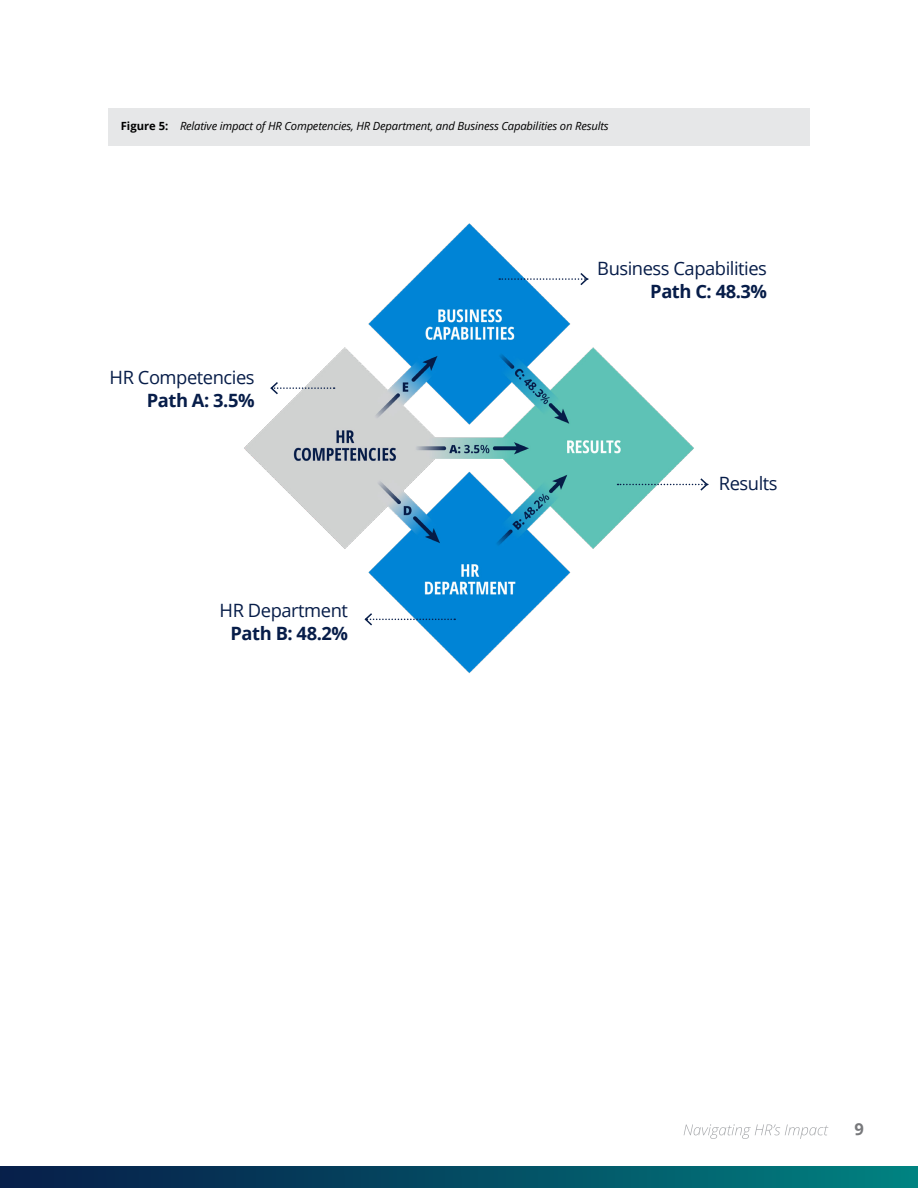
<style>
.page{position:relative;width:918px;height:1188px;background:#fff}
.page>*{position:absolute;margin:0;border:0;box-sizing:border-box;transform-origin:0 0}
.t1{font:18.3px "Open Sans";letter-spacing:-.025em;color:#071d49}
.t2{font:700 18.3px "Open Sans";letter-spacing:-.025em;color:#071d49}
.t3{font:700 16.5px "Open Sans";color:#77787b}
.t4{font:italic 11.25px "Open Sans";letter-spacing:-.015em;color:#000}
.s1{font-weight:700;font-style:normal}
</style>
<div class="page">
<svg style="left:684px;top:1124px;width:144px;height:15px"></svg>
<div style="left:0;top:1166px;width:918px;height:22px;background:linear-gradient(to right,#071a48,#01807f)"></div>
<div style="left:108px;top:108px;width:702px;height:37px;background:#e6e7e8"></div>
<img style="left:244px;top:223px;width:450px;height:451px">
<svg style="left:499px;top:271px;width:90px;height:16px"></svg>
<svg style="left:269px;top:380px;width:66px;height:16px"></svg>
<svg style="left:363px;top:612px;width:92px;height:15px"></svg>
<svg style="left:618px;top:477px;width:91px;height:15px"></svg>
<p class="t4" style="left:121px;top:118px;width:490px"><span class="s1">Figure 5:</span> Relative impact of HR Competencies, HR Department, and Business Capabilities on Results</p>
<h1 class="t1" style="left:110px;top:365px;width:146px">HR Competencies</h1>
<h1 class="t2" style="left:147px;top:387px;width:109px">Path A: 3.5%</h1>
<h1 class="t1" style="left:220px;top:598px;width:130px">HR Department</h1>
<h1 class="t2" style="left:231px;top:620px;width:119px">Path B: 48.2%</h1>
<h1 class="t1" style="left:597px;top:255px;width:171px">Business Capabilities</h1>
<h1 class="t2" style="left:650px;top:278px;width:118px">Path C: 48.3%</h1>
<h1 class="t1" style="left:719px;top:471px;width:60px">Results</h1>
<h2 class="t3" style="left:855px;top:1118px;width:11px">9</h2>
</div>
